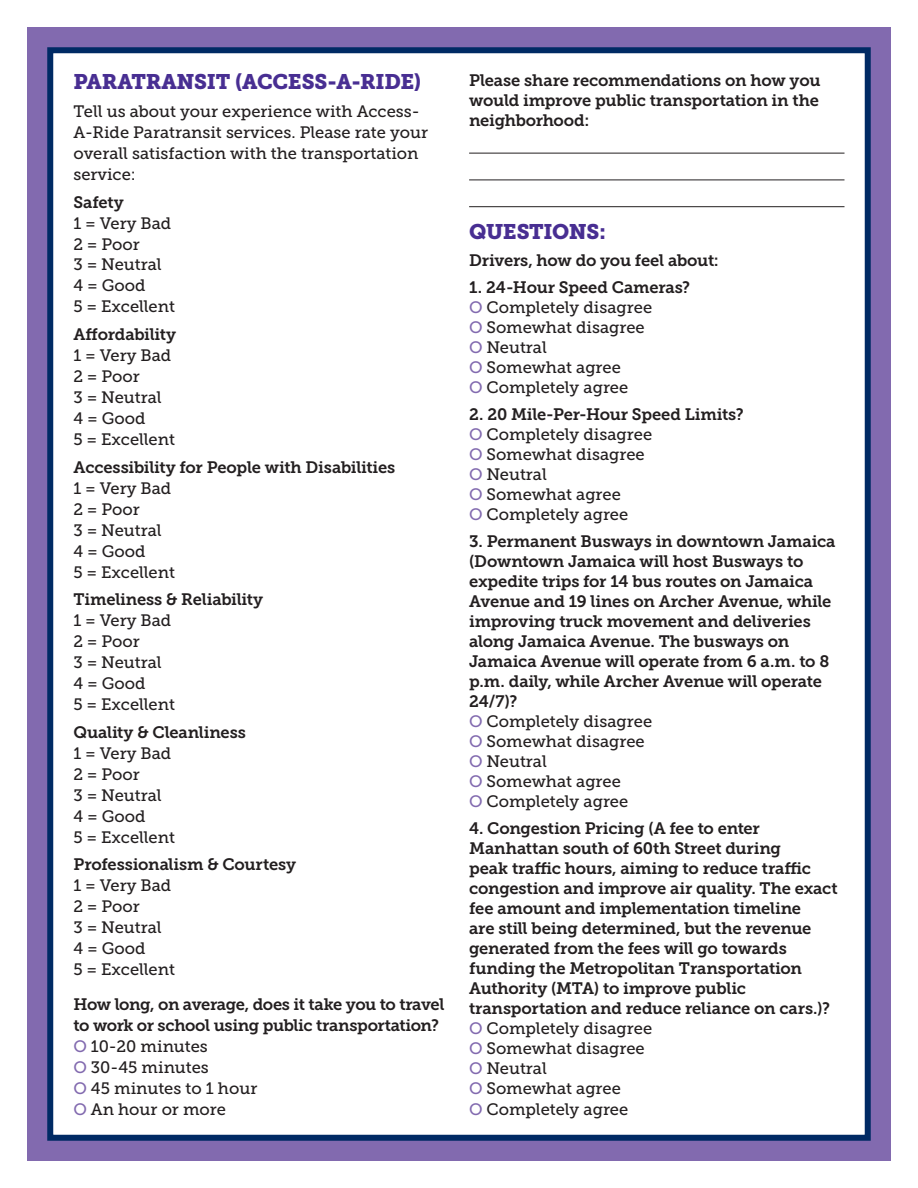
<style>
.page{position:relative;width:918px;height:1188px;background:#fff}
.page>*{position:absolute;margin:0;border:0;box-sizing:border-box;transform-origin:0 0}
.t1{font:21px "Museo Slab 900";letter-spacing:-.015em;color:#482e92}
.t2{font:16.5px/20.1px "Museo Slab 700";letter-spacing:-.015em;color:#231f20}
.t3{font:16.5px/21px "Museo Slab 500";color:#231f20}
.s1{color:#826aaf}
</style>
<div class="page">
<div style="left:27px;top:27px;width:864px;height:1134px;background:#826aaf"></div>
<div style="left:50px;top:50px;width:818px;height:1088px;background:#fff"></div>
<hr style="left:469px;top:153px;width:375px;height:1px;background:#231f20">
<hr style="left:469px;top:180px;width:375px;height:1px;background:#231f20">
<hr style="left:469px;top:206px;width:375px;height:1px;background:#231f20">
<div style="left:47px;top:47px;width:824px;height:1094px;border:6px solid #002a64"></div>
<p class="t1" style="left:74px;top:70px;width:349px">PARATRANSIT (ACCESS-A-RIDE)</p>
<p class="t3" style="left:74px;top:101px;width:356px">Tell us about your experience with Access-A-Ride Paratransit services. Please rate your overall satisfaction with the transportation service:</p>
<p class="t2" style="left:74px;top:192px;width:52px">Safety</p>
<p class="t3" style="left:74px;top:212px;width:99px">1 = Very Bad</p>
<p class="t3" style="left:74px;top:233px;width:68px">2 = Poor</p>
<p class="t3" style="left:74px;top:254px;width:90px">3 = Neutral</p>
<p class="t3" style="left:74px;top:275px;width:73px">4 = Good</p>
<p class="t3" style="left:74px;top:296px;width:103px">5 = Excellent</p>
<p class="t2" style="left:74px;top:324px;width:104px">Affordability</p>
<p class="t3" style="left:74px;top:345px;width:99px">1 = Very Bad</p>
<p class="t3" style="left:74px;top:366px;width:68px">2 = Poor</p>
<p class="t3" style="left:74px;top:387px;width:90px">3 = Neutral</p>
<p class="t3" style="left:74px;top:408px;width:73px">4 = Good</p>
<p class="t3" style="left:74px;top:429px;width:103px">5 = Excellent</p>
<p class="t2" style="left:74px;top:457px;width:323px">Accessibility for People with Disabilities</p>
<p class="t3" style="left:74px;top:478px;width:99px">1 = Very Bad</p>
<p class="t3" style="left:74px;top:499px;width:68px">2 = Poor</p>
<p class="t3" style="left:74px;top:520px;width:90px">3 = Neutral</p>
<p class="t3" style="left:74px;top:540px;width:73px">4 = Good</p>
<p class="t3" style="left:74px;top:561px;width:103px">5 = Excellent</p>
<p class="t2" style="left:74px;top:590px;width:191px">Timeliness &amp; Reliability</p>
<p class="t3" style="left:74px;top:610px;width:99px">1 = Very Bad</p>
<p class="t3" style="left:74px;top:631px;width:68px">2 = Poor</p>
<p class="t3" style="left:74px;top:652px;width:90px">3 = Neutral</p>
<p class="t3" style="left:74px;top:673px;width:73px">4 = Good</p>
<p class="t3" style="left:74px;top:694px;width:103px">5 = Excellent</p>
<p class="t2" style="left:74px;top:722px;width:174px">Quality &amp; Cleanliness</p>
<p class="t3" style="left:74px;top:743px;width:99px">1 = Very Bad</p>
<p class="t3" style="left:74px;top:764px;width:68px">2 = Poor</p>
<p class="t3" style="left:74px;top:785px;width:90px">3 = Neutral</p>
<p class="t3" style="left:74px;top:806px;width:73px">4 = Good</p>
<p class="t3" style="left:74px;top:827px;width:103px">5 = Excellent</p>
<p class="t2" style="left:74px;top:855px;width:224px">Professionalism &amp; Courtesy</p>
<p class="t3" style="left:74px;top:875px;width:99px">1 = Very Bad</p>
<p class="t3" style="left:74px;top:896px;width:68px">2 = Poor</p>
<p class="t3" style="left:74px;top:917px;width:90px">3 = Neutral</p>
<p class="t3" style="left:74px;top:938px;width:73px">4 = Good</p>
<p class="t3" style="left:74px;top:959px;width:103px">5 = Excellent</p>
<p class="t2" style="left:74px;top:994px;width:372px;line-height:21px">How long, on average, does it take you to travel to work or school using public transportation?</p>
<p class="t3" style="left:74px;top:1036px;width:136px"><span class="s1">O</span> 10-20 minutes</p>
<p class="t3" style="left:74px;top:1056px;width:137px"><span class="s1">O</span> 30-45 minutes</p>
<p class="t3" style="left:74px;top:1077px;width:185px"><span class="s1">O</span> 45 minutes to 1 hour</p>
<p class="t3" style="left:74px;top:1098px;width:154px"><span class="s1">O</span> An hour or more</p>
<p class="t2" style="left:469px;top:70px;width:353px;text-align:justify">Please share recommendations on how you would improve public transportation in the neighborhood:</p>
<p class="t1" style="left:469px;top:220px;width:138px">QUESTIONS:</p>
<p class="t2" style="left:469px;top:250px;width:251px">Drivers, how do you feel about:</p>
<p class="t2" style="left:469px;top:277px;width:223px">1. 24-Hour Speed Cameras?</p>
<p class="t3" style="left:469px;top:297px;width:185px"><span class="s1">O</span> Completely disagree</p>
<p class="t3" style="left:469px;top:317px;width:177px"><span class="s1">O</span> Somewhat disagree</p>
<p class="t3" style="left:469px;top:337px;width:79px"><span class="s1">O</span> Neutral</p>
<p class="t3" style="left:469px;top:357px;width:153px"><span class="s1">O</span> Somewhat agree</p>
<p class="t3" style="left:469px;top:377px;width:161px"><span class="s1">O</span> Completely agree</p>
<p class="t2" style="left:469px;top:404px;width:276px">2. 20 Mile-Per-Hour Speed Limits?</p>
<p class="t3" style="left:469px;top:424px;width:185px"><span class="s1">O</span> Completely disagree</p>
<p class="t3" style="left:469px;top:444px;width:177px"><span class="s1">O</span> Somewhat disagree</p>
<p class="t3" style="left:469px;top:464px;width:79px"><span class="s1">O</span> Neutral</p>
<p class="t3" style="left:469px;top:484px;width:153px"><span class="s1">O</span> Somewhat agree</p>
<p class="t3" style="left:469px;top:504px;width:161px"><span class="s1">O</span> Completely agree</p>
<p class="t2" style="left:469px;top:531px;width:368px">3. Permanent Busways in downtown Jamaica (Downtown Jamaica will host Busways to expedite trips for 14 bus routes on Jamaica Avenue and 19 lines on Archer Avenue, while improving truck movement and deliveries along Jamaica Avenue. The busways on Jamaica Avenue will operate from 6 a.m. to 8 p.m. daily, while Archer Avenue will operate 24/7)?</p>
<p class="t3" style="left:469px;top:711px;width:185px"><span class="s1">O</span> Completely disagree</p>
<p class="t3" style="left:469px;top:731px;width:177px"><span class="s1">O</span> Somewhat disagree</p>
<p class="t3" style="left:469px;top:751px;width:79px"><span class="s1">O</span> Neutral</p>
<p class="t3" style="left:469px;top:771px;width:153px"><span class="s1">O</span> Somewhat agree</p>
<p class="t3" style="left:469px;top:791px;width:161px"><span class="s1">O</span> Completely agree</p>
<p class="t2" style="left:469px;top:818px;width:370px">4. Congestion Pricing (A fee to enter Manhattan south of 60th Street during<br>peak traffic hours, aiming to reduce traffic congestion and improve air quality. The exact fee amount and implementation timeline<br>are still being determined, but the revenue generated from the fees will go towards funding the Metropolitan Transportation Authority (MTA) to improve public transportation and reduce reliance on cars.)?</p>
<p class="t3" style="left:469px;top:1018px;width:185px"><span class="s1">O</span> Completely disagree</p>
<p class="t3" style="left:469px;top:1038px;width:177px"><span class="s1">O</span> Somewhat disagree</p>
<p class="t3" style="left:469px;top:1058px;width:79px"><span class="s1">O</span> Neutral</p>
<p class="t3" style="left:469px;top:1078px;width:153px"><span class="s1">O</span> Somewhat agree</p>
<p class="t3" style="left:469px;top:1098px;width:161px"><span class="s1">O</span> Completely agree</p>
</div>
